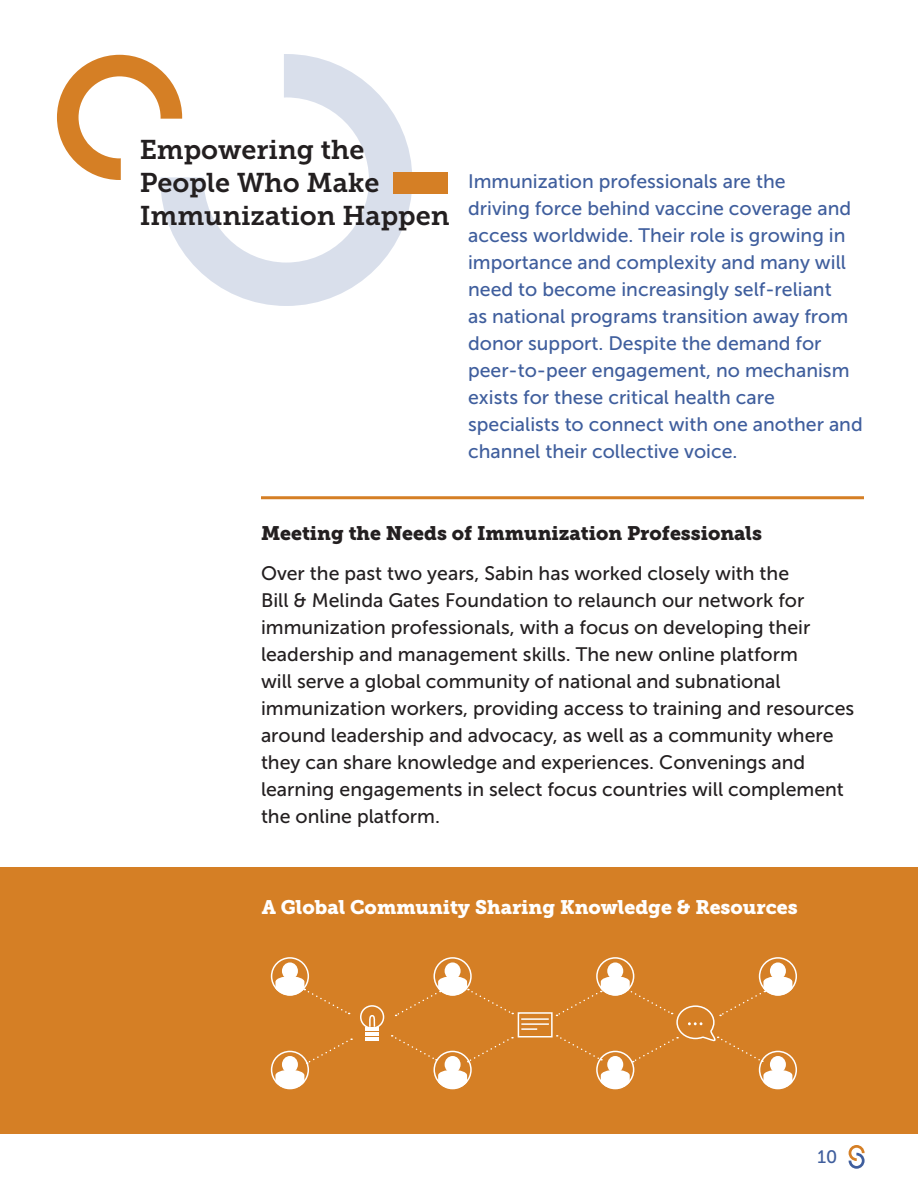
<style>
.page{position:relative;width:918px;height:1188px;background:#fff}
.page>*{position:absolute;margin:0;border:0;box-sizing:border-box;transform-origin:0 0}
.t1{font:27px/33px "Museo Slab 700";color:#231f20}
.t2{font:19.5px/27px "Museo Sans 500";color:#231f20}
.t3{font:19.5px/27px "Museo Sans 500";color:#3f5e9d}
.subhead{font:19.5px "Museo Slab 900";color:#231f20}
.t4{font:19.5px "Museo Slab 900";color:#fff}
.t5{font:18px "Museo Slab 500";color:#3f5e9d}
</style>
<div class="page">
<svg style="left:849px;top:1145px;width:16px;height:24px"></svg>
<div style="left:0;top:868px;width:918px;height:266px;background:#d57f25"></div>
<svg style="left:392px;top:1035px;width:45px;height:26px"></svg>
<hr style="left:261px;top:496px;width:603px;height:3px;background:#d57f25">
<svg style="left:160px;top:54px;width:252px;height:252px"></svg>
<svg style="left:57px;top:55px;width:125px;height:125px"></svg>
<div style="left:393px;top:172px;width:54px;height:22px;background:#d57f25"></div>
<div style="left:271px;top:957px;width:38px;height:38px;border:2px solid #fff;border-radius:50%"></div>
<div style="left:282px;top:962px;width:16px;height:18px;background:#fff;border-radius:50%"></div>
<svg style="left:275px;top:976px;width:75px;height:38px"></svg>
<div style="left:360px;top:1005px;width:24px;height:24px;border:2px solid #fff;border-radius:50%"></div>
<hr style="left:365px;top:1027px;width:14px;height:3px;background:#fff">
<hr style="left:365px;top:1032px;width:14px;height:3px;background:#fff">
<hr style="left:365px;top:1037px;width:14px;height:3px;background:#fff">
<svg style="left:368px;top:1015px;width:8px;height:12px"></svg>
<div style="left:518px;top:1012px;width:35px;height:25px;border:2px solid #fff"></div>
<hr style="left:521px;top:1018px;width:28px;height:2px;background:#fff">
<hr style="left:521px;top:1023px;width:28px;height:2px;background:#fff">
<svg style="left:521px;top:1028px;width:16px;height:2px"></svg>
<div style="left:271px;top:1051px;width:38px;height:38px;border:2px solid #fff;border-radius:50%"></div>
<div style="left:282px;top:1056px;width:16px;height:17px;background:#fff;border-radius:50%"></div>
<svg style="left:275px;top:1070px;width:29px;height:19px"></svg>
<div style="left:433px;top:957px;width:39px;height:38px;border:2px solid #fff;border-radius:50%"></div>
<div style="left:445px;top:962px;width:16px;height:18px;background:#fff;border-radius:50%"></div>
<div style="left:433px;top:1051px;width:39px;height:38px;border:2px solid #fff;border-radius:50%"></div>
<div style="left:445px;top:1056px;width:16px;height:17px;background:#fff;border-radius:50%"></div>
<svg style="left:438px;top:1070px;width:29px;height:19px"></svg>
<div style="left:596px;top:957px;width:38px;height:38px;border:2px solid #fff;border-radius:50%"></div>
<div style="left:607px;top:962px;width:16px;height:18px;background:#fff;border-radius:50%"></div>
<div style="left:596px;top:1051px;width:38px;height:38px;border:2px solid #fff;border-radius:50%"></div>
<div style="left:607px;top:1056px;width:16px;height:17px;background:#fff;border-radius:50%"></div>
<svg style="left:601px;top:1070px;width:29px;height:19px"></svg>
<div style="left:759px;top:957px;width:38px;height:38px;border:2px solid #fff;border-radius:50%"></div>
<div style="left:770px;top:962px;width:16px;height:18px;background:#fff;border-radius:50%"></div>
<div style="left:759px;top:1051px;width:38px;height:38px;border:2px solid #fff;border-radius:50%"></div>
<div style="left:770px;top:1056px;width:16px;height:17px;background:#fff;border-radius:50%"></div>
<svg style="left:763px;top:1070px;width:29px;height:19px"></svg>
<svg style="left:396px;top:976px;width:117px;height:40px"></svg>
<svg style="left:556px;top:976px;width:236px;height:87px"></svg>
<svg style="left:468px;top:1037px;width:45px;height:26px"></svg>
<svg style="left:307px;top:1038px;width:45px;height:26px"></svg>
<p class="t1" style="left:140px;top:134px;width:311px">Empowering the<br>People Who Make<br>Immunization Happen</p>
<p class="t3" style="left:468px;top:168px;width:396px">Immunization professionals are the<br>driving force behind vaccine coverage and access worldwide. Their role is growing in importance and complexity and many will need to become increasingly self-reliant<br>as national programs transition away from donor support. Despite the demand for peer-to-peer engagement, no mechanism exists for these critical health care specialists to connect with one another and channel their collective voice.</p>
<p class="subhead" style="left:261px;top:522px;width:503px">Meeting the Needs of Immunization Professionals</p>
<p class="t2" style="left:261px;top:560px;width:595px">Over the past two years, Sabin has worked closely with the<br>Bill &amp; Melinda Gates Foundation to relaunch our network for immunization professionals, with a focus on developing their leadership and management skills. The new online platform<br>will serve a global community of national and subnational immunization workers, providing access to training and resources around leadership and advocacy, as well as a community where they can share knowledge and experiences. Convenings and learning engagements in select focus countries will complement the online platform.</p>
<p class="t4" style="left:262px;top:896px;width:537px">A Global Community Sharing Knowledge &amp; Resources</p>
<p class="t5" style="left:817px;top:1146px;width:21px">10</p>
</div>
